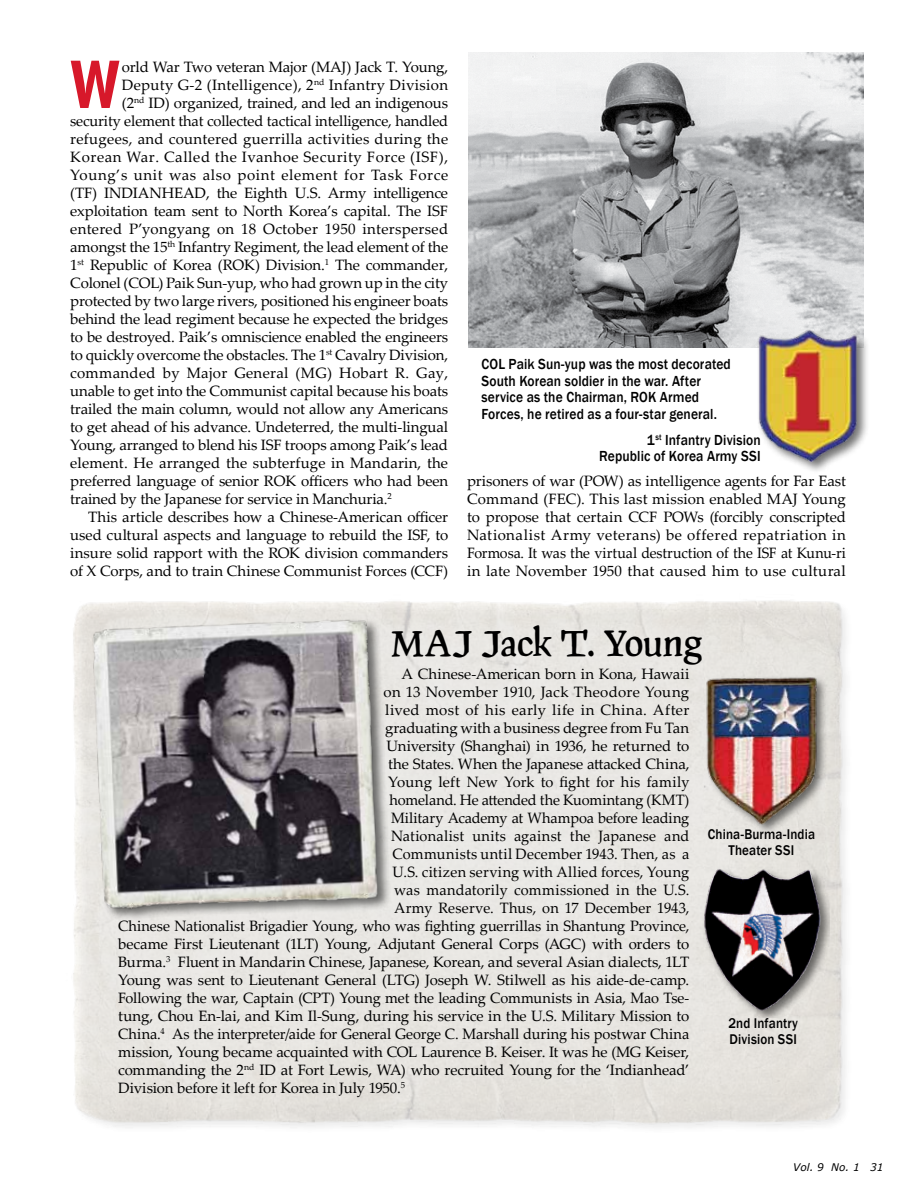
<style>
.page{position:relative;width:918px;height:1188px;background:#fff}
.page>*{position:absolute;margin:0;border:0;box-sizing:border-box;transform-origin:0 0}
.t1{font:700 condensed 62.7px "Futura Std";color:#d7182a}
.t2{font:30px "Prag Roman";letter-spacing:-.045em;color:#000;scale:.95 1}
.t3{font:15px/18px "Palatino Linotype";letter-spacing:-.01em;color:#000;text-align:justify}
.t4{font:15px "Palatino Linotype";letter-spacing:.02em;color:#000}
.t5{font:500 15px/16.5px "Franklin Gothic";letter-spacing:.01em;color:#000;scale:.9 1}
.t6{font:15px "Palatino Linotype";letter-spacing:.015em;color:#000}
.t7{font:15px "Palatino Linotype";letter-spacing:.01em;color:#000}
.t8{font:15px "Palatino Linotype";letter-spacing:.04em;color:#000}
.t9{font:15px "Palatino Linotype";letter-spacing:.03em;color:#000}
.t10{font:500 14.4px/15.9px "Franklin Gothic";letter-spacing:.01em;color:#000;scale:.9 1}
.t11{font:italic 10.5px "Verdana";color:#000}
</style>
<div class="page">
<img style="left:468px;top:53px;width:396px;height:294px">
<div style="left:757px;top:328px;width:113px;height:147px;background:#000;opacity:.55"></div>
<img style="left:750px;top:326px;width:119px;height:139px">
<img style="left:79px;top:609px;width:317px;height:310px">
<div style="left:701px;top:867px;width:128px;height:151px;background:#000;opacity:.55"></div>
<img style="left:701px;top:867px;width:122px;height:146px">
<div style="left:705px;top:675px;width:123px;height:156px;background:#000;opacity:.55"></div>
<img style="left:703px;top:674px;width:118px;height:152px">
<h1 class="t1" style="left:70px;top:46px;width:51px">W</h1>
<p class="t3" style="left:122px;top:57px;width:328px">orld War Two veteran Major (MAJ) Jack T. Young,</p>
<p class="t4" style="left:122px;top:74px;width:328px">Deputy G-2 (Intelligence), 2<sup>nd</sup> Infantry Division</p>
<p class="t3" style="left:122px;top:93px;width:328px">(2<sup>nd</sup> ID) organized, trained, and led an indigenous</p>
<p class="t3" style="left:70px;top:111px;width:380px">security element that collected tactical intelligence, handled</p>
<p class="t4" style="left:70px;top:128px;width:379px">refugees, and countered guerrilla activities during the</p>
<p class="t8" style="left:70px;top:146px;width:379px">Korean War. Called the Ivanhoe Security Force (ISF),</p>
<p class="t8" style="left:70px;top:164px;width:379px">Young’s unit was also point element for Task Force</p>
<p class="t3" style="left:70px;top:183px;width:379px">(TF) INDIANHEAD, the Eighth U.S. Army intelligence</p>
<p class="t3" style="left:70px;top:201px;width:380px">exploitation team sent to North Korea’s capital. The ISF</p>
<p class="t4" style="left:70px;top:218px;width:379px">entered P’yongyang on 18 October 1950 interspersed</p>
<p class="t3" style="left:70px;top:237px;width:380px">amongst the 15<sup>th</sup> Infantry Regiment, the lead element of the</p>
<p class="t3" style="left:70px;top:255px;width:380px">1<sup>st</sup> Republic of Korea (ROK) Division.<sup>1</sup> The commander,</p>
<p class="t3" style="left:70px;top:273px;width:379px">Colonel (COL) Paik Sun-yup, who had grown up in the city</p>
<p class="t3" style="left:70px;top:291px;width:379px">protected by two large rivers, positioned his engineer boats</p>
<p class="t3" style="left:70px;top:309px;width:379px">behind the lead regiment because he expected the bridges</p>
<p class="t3" style="left:70px;top:327px;width:379px">to be destroyed. Paik’s omniscience enabled the engineers</p>
<p class="t3" style="left:70px;top:345px;width:380px">to quickly overcome the obstacles. The 1<sup>st</sup> Cavalry Division,</p>
<p class="t4" style="left:70px;top:362px;width:380px">commanded by Major General (MG) Hobart R. Gay,</p>
<p class="t3" style="left:70px;top:381px;width:380px">unable to get into the Communist capital because his boats</p>
<p class="t3" style="left:70px;top:399px;width:379px">trailed the main column, would not allow any Americans</p>
<p class="t3" style="left:70px;top:417px;width:379px">to get ahead of his advance. Undeterred, the multi-lingual</p>
<p class="t3" style="left:70px;top:435px;width:379px">Young, arranged to blend his ISF troops among Paik’s lead</p>
<p class="t7" style="left:70px;top:452px;width:379px">element. He arranged the subterfuge in Mandarin, the</p>
<p class="t3" style="left:70px;top:471px;width:379px">preferred language of senior ROK officers who had been</p>
<p class="t3" style="left:70px;top:489px;width:323px">trained by the Japanese for service in Manchuria.<sup>2</sup></p>
<p class="t3" style="left:88px;top:507px;width:361px">This article describes how a Chinese-American officer</p>
<p class="t3" style="left:70px;top:525px;width:379px">used cultural aspects and language to rebuild the ISF, to</p>
<p class="t3" style="left:70px;top:543px;width:379px">insure solid rapport with the ROK division commanders</p>
<p class="t3" style="left:70px;top:561px;width:379px">of X Corps, and to train Chinese Communist Forces (CCF)</p>
<p class="t5" style="left:482px;top:356px;width:279px">COL Paik Sun-yup was the most decorated South Korean soldier in the war. After service as the Chairman, ROK Armed Forces, he retired as a four-star general.</p>
<p class="t5" style="left:599px;top:432px;width:181px;text-align:right">1<sup>st</sup> Infantry Division<br>Republic of Korea Army SSI</p>
<p class="t3" style="left:467px;top:471px;width:380px">prisoners of war (POW) as intelligence agents for Far East Command (FEC). This last mission enabled MAJ Young to propose that certain CCF POWs (forcibly conscripted Nationalist Army veterans) be offered repatriation in Formosa. It was the virtual destruction of the ISF at Kunu-ri in late November 1950 that caused him to use cultural</p>
<h2 class="t2" style="left:390px;top:623px;width:331px">MAJ Jack T. Young</h2>
<p class="t3" style="left:402px;top:664px;width:289px">A Chinese-American born in Kona, Hawaii</p>
<p class="t6" style="left:384px;top:681px;width:307px">on 13 November 1910, Jack Theodore Young</p>
<p class="t9" style="left:385px;top:699px;width:306px">lived most of his early life in China. After</p>
<p class="t3" style="left:385px;top:718px;width:306px">graduating with a business degree from Fu Tan</p>
<p class="t3" style="left:387px;top:736px;width:304px">University (Shanghai) in 1936, he returned to</p>
<p class="t3" style="left:388px;top:754px;width:303px">the States. When the Japanese attacked China,</p>
<p class="t3" style="left:388px;top:772px;width:303px">Young left New York to fight for his family</p>
<p class="t3" style="left:390px;top:790px;width:301px">homeland. He attended the Kuomintang (KMT)</p>
<p class="t3" style="left:391px;top:808px;width:300px">Military Academy at Whampoa before leading</p>
<p class="t6" style="left:391px;top:825px;width:300px">Nationalist units against the Japanese and</p>
<p class="t6" style="left:393px;top:843px;width:298px">Communists until December 1943. Then, as a</p>
<p class="t6" style="left:393px;top:861px;width:298px">U.S. citizen serving with Allied forces, Young</p>
<p class="t7" style="left:394px;top:879px;width:297px">was mandatorily commissioned in the U.S.</p>
<p class="t7" style="left:394px;top:897px;width:297px">Army Reserve. Thus, on 17 December 1943,</p>
<p class="t3" style="left:118px;top:916px;width:573px">Chinese Nationalist Brigadier Young, who was fighting guerrillas in Shantung Province,</p>
<p class="t3" style="left:118px;top:934px;width:573px">became First Lieutenant (1LT) Young, Adjutant General Corps (AGC) with orders to</p>
<p class="t3" style="left:118px;top:952px;width:573px">Burma.<sup>3</sup> Fluent in Mandarin Chinese, Japanese, Korean, and several Asian dialects, 1LT</p>
<p class="t3" style="left:118px;top:970px;width:573px">Young was sent to Lieutenant General (LTG) Joseph W. Stilwell as his aide-de-camp.</p>
<p class="t3" style="left:118px;top:988px;width:573px">Following the war, Captain (CPT) Young met the leading Communists in Asia, Mao Tse-</p>
<p class="t3" style="left:118px;top:1006px;width:573px">tung, Chou En-lai, and Kim Il-Sung, during his service in the U.S. Military Mission to</p>
<p class="t3" style="left:118px;top:1024px;width:573px">China.<sup>4</sup> As the interpreter/aide for General George C. Marshall during his postwar China</p>
<p class="t3" style="left:118px;top:1042px;width:573px">mission, Young became acquainted with COL Laurence B. Keiser. It was he (MG Keiser,</p>
<p class="t3" style="left:118px;top:1060px;width:573px">commanding the 2<sup>nd</sup> ID at Fort Lewis, WA) who recruited Young for the ‘Indianhead’</p>
<p class="t3" style="left:118px;top:1078px;width:289px">Division before it left for Korea in July 1950.<sup>5</sup></p>
<p class="t10" style="left:708px;top:827px;width:121px;text-align:center">China-Burma-India<br>Theater SSI</p>
<p class="t10" style="left:728px;top:1016px;width:79px">2nd Infantry<br>Division SSI</p>
<p class="t11" style="left:793px;top:1160px;width:92px">Vol. 9 No. 1 31</p>
</div>
